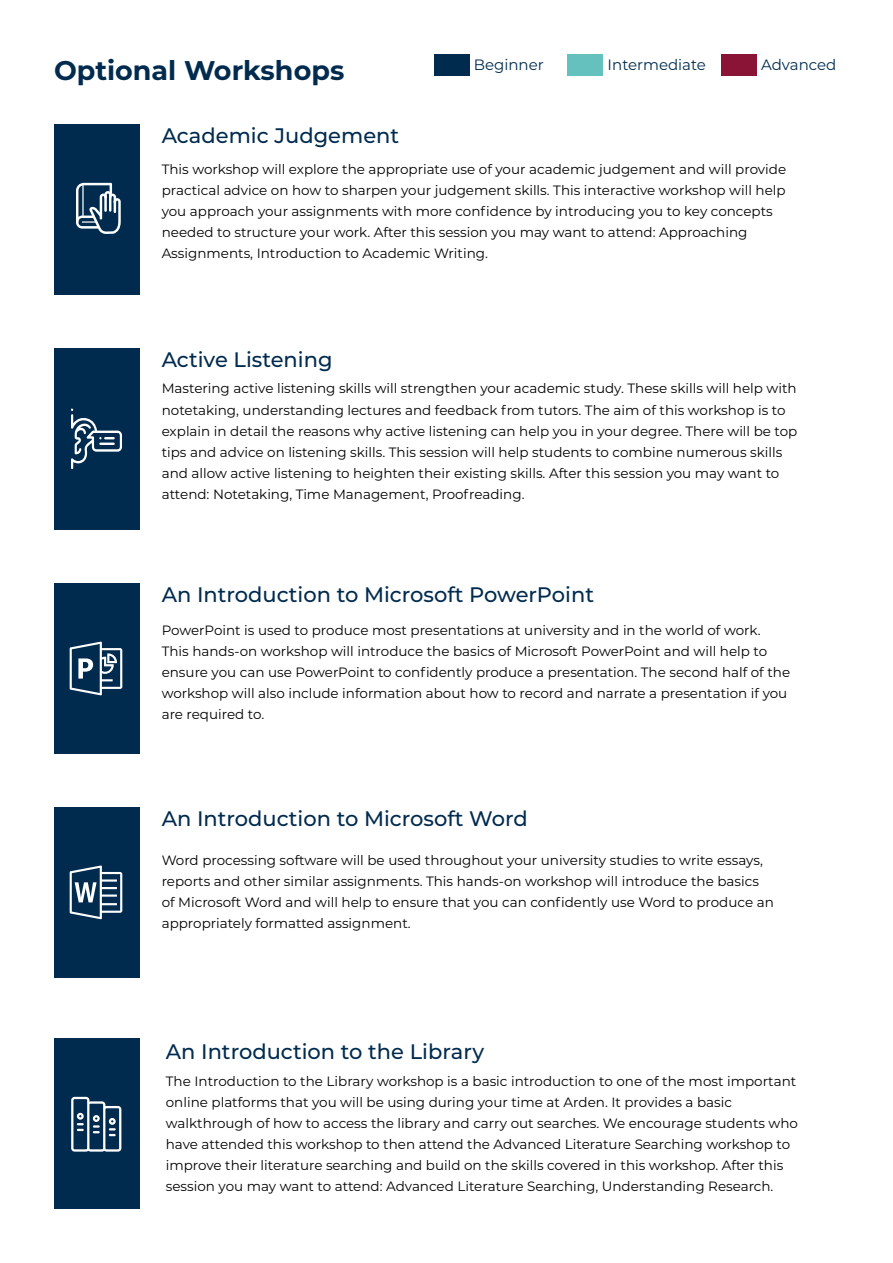
<style>
.page{position:relative;width:893px;height:1263px;background:#fff}
.page>*{position:absolute;margin:0;border:0;box-sizing:border-box;transform-origin:0 0}
.t1{font:700 27px "Montserrat";color:#002b4f}
.t2{font:500 21px "Montserrat";color:#002b4f}
.t3{font:15px "Montserrat";color:#002b4f}
.t4{font:13.5px/21px "Montserrat";color:#000}
</style>
<div class="page">
<div style="left:434px;top:54px;width:35px;height:21px;background:#002b4f"></div>
<div style="left:568px;top:54px;width:35px;height:21px;background:#65c1be"></div>
<div style="left:721px;top:54px;width:35px;height:21px;background:#8a1435"></div>
<div style="left:54px;top:1039px;width:85px;height:170px;background:#002b4f"></div>
<svg style="left:71px;top:1097px;width:50px;height:54px"></svg>
<div style="left:54px;top:124px;width:85px;height:170px;background:#002b4f"></div>
<svg style="left:76px;top:183px;width:45px;height:51px"></svg>
<div style="left:54px;top:583px;width:85px;height:170px;background:#002b4f"></div>
<svg style="left:70px;top:642px;width:52px;height:53px"></svg>
<div style="left:54px;top:807px;width:85px;height:170px;background:#002b4f"></div>
<svg style="left:70px;top:865px;width:52px;height:54px"></svg>
<div style="left:54px;top:348px;width:85px;height:182px;background:#002b4f"></div>
<svg style="left:71px;top:409px;width:51px;height:60px"></svg>
<h1 class="t1" style="left:54px;top:51px;width:292px">Optional Workshops</h1>
<p class="t3" style="left:474px;top:54px;width:72px">Beginner</p>
<p class="t3" style="left:608px;top:55px;width:100px">Intermediate</p>
<p class="t3" style="left:761px;top:55px;width:77px">Advanced</p>
<h2 class="t2" style="left:162px;top:121px;width:239px">Academic Judgement</h2>
<p class="t4" style="left:162px;top:158px;width:626px">This workshop will explore the appropriate use of your academic judgement and will provide practical advice on how to sharpen your judgement skills. This interactive workshop will help you approach your assignments with more confidence by introducing you to key concepts needed to structure your work. After this session you may want to attend: Approaching Assignments, Introduction to Academic Writing.</p>
<h2 class="t2" style="left:162px;top:345px;width:172px">Active Listening</h2>
<p class="t4" style="left:162px;top:378px;width:637px">Mastering active listening skills will strengthen your academic study. These skills will help with notetaking, understanding lectures and feedback from tutors. The aim of this workshop is to explain in detail the reasons why active listening can help you in your degree. There will be top tips and advice on listening skills. This session will help students to combine numerous skills and allow active listening to heighten their existing skills. After this session you may want to attend: Notetaking, Time Management, Proofreading.</p>
<h2 class="t2" style="left:162px;top:580px;width:434px">An Introduction to Microsoft PowerPoint</h2>
<p class="t4" style="left:162px;top:619px;width:630px">PowerPoint is used to produce most presentations at university and in the world of work.<br>This hands-on workshop will introduce the basics of Microsoft PowerPoint and will help to ensure you can use PowerPoint to confidently produce a presentation. The second half of the workshop will also include information about how to record and narrate a presentation if you are required to.</p>
<h2 class="t2" style="left:162px;top:804px;width:368px">An Introduction to Microsoft Word</h2>
<p class="t4" style="left:162px;top:849px;width:614px">Word processing software will be used throughout your university studies to write essays, reports and other similar assignments. This hands-on workshop will introduce the basics of Microsoft Word and will help to ensure that you can confidently use Word to produce an appropriately formatted assignment.</p>
<h2 class="t2" style="left:166px;top:1037px;width:320px">An Introduction to the Library</h2>
<p class="t4" style="left:166px;top:1070px;width:634px">The Introduction to the Library workshop is a basic introduction to one of the most important online platforms that you will be using during your time at Arden. It provides a basic walkthrough of how to access the library and carry out searches. We encourage students who have attended this workshop to then attend the Advanced Literature Searching workshop to improve their literature searching and build on the skills covered in this workshop. After this session you may want to attend: Advanced Literature Searching, Understanding Research.</p>
</div>
